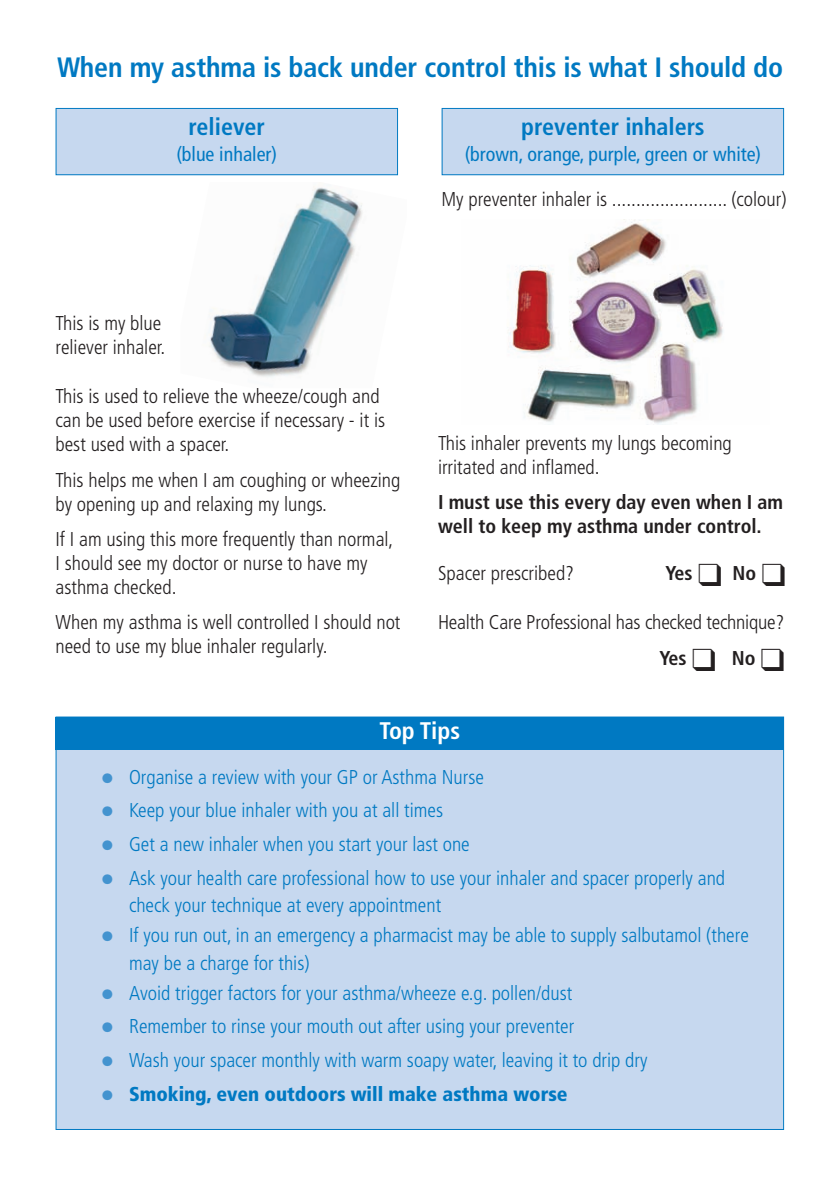
<style>
.page{position:relative;width:840px;height:1192px;background:#fff}
.page>*{position:absolute;margin:0;border:0;box-sizing:border-box;transform-origin:0 0}
.t1{font:700 condensed 28px "Frutiger";letter-spacing:-.005em;color:#0079c2}
.t2{font:700 condensed 24px "Frutiger";color:#0079c2}
.t3{font:700 condensed 24px "Frutiger";color:#fff}
.t4{font:300 condensed 20px/24px "Frutiger";color:#231f20}
.t5{font:300 condensed 20px/27.6px "Frutiger";color:#0079c2}
.t6{font:700 condensed 20px/24px "Frutiger";color:#231f20}
.t7{font:condensed 20px "Frutiger";color:#0079c2}
.t8{font:900 condensed 20px "Frutiger";color:#0079c2}
.s1{font-weight:700}
.s2{font-size:28px;color:#4393cf}
.s3{font-weight:300;font-size:28px;color:#4393cf}
</style>
<div class="page">
<img style="left:209px;top:186px;width:154px;height:191px">
<img style="left:509px;top:219px;width:215px;height:205px">
<div style="left:57px;top:109px;width:340px;height:65px;background:#c6d8ef"></div>
<div style="left:56px;top:108px;width:342px;height:67px;border:1px solid #0079c2"></div>
<div style="left:442px;top:109px;width:340px;height:65px;background:#c6d8ef"></div>
<div style="left:441px;top:108px;width:342px;height:67px;border:1px solid #0079c2"></div>
<div style="left:57px;top:717px;width:725px;height:412px;background:#c6d8ef"></div>
<div style="left:56px;top:717px;width:727px;height:32px;background:#0079c2"></div>
<h1 class="t1" style="left:57px;top:56px;width:727px">When my asthma is back under control this is what I should do</h1>
<p class="t2" style="left:188px;top:117px;width:78px">reliever</p>
<p class="t7" style="left:176px;top:146px;width:102px">(blue inhaler)</p>
<p class="t2" style="left:521px;top:117px;width:185px">preventer inhalers</p>
<p class="t7" style="left:464px;top:146px;width:298px">(brown, orange, purple, green or white)</p>
<p class="t4" style="left:441px;top:189px;width:346px">My preventer inhaler is ........................ (colour)</p>
<p class="t4" style="left:55px;top:313px;width:111px">This is my blue reliever inhaler.</p>
<p class="t4" style="left:55px;top:386px;width:331px">This is used to relieve the wheeze/cough and can be used before exercise if necessary - it is best used with a spacer.</p>
<p class="t4" style="left:55px;top:469px;width:346px">This helps me when I am coughing or wheezing by opening up and relaxing my lungs.</p>
<p class="t4" style="left:55px;top:528px;width:339px">If I am using this more frequently than normal,<br>I should see my doctor or nurse to have my asthma checked.</p>
<p class="t4" style="left:56px;top:612px;width:346px">When my asthma is well controlled I should not need to use my blue inhaler regularly.</p>
<p class="t4" style="left:438px;top:432px;width:295px">This inhaler prevents my lungs becoming irritated and inflamed.</p>
<p class="t6" style="left:438px;top:491px;width:346px">I must use this every day even when I am well to keep my asthma under control.</p>
<p class="t4" style="left:438px;top:562px;width:138px">Spacer prescribed?</p>
<p class="t6" style="left:665px;top:562px;width:122px">Yes ❑ No ❑</p>
<p class="t4" style="left:438px;top:606px;width:348px;line-height:35.2px;text-align:right">Health Care Professional has checked technique?<br><span class="s1">Yes</span> ❑ <span class="s1">No</span> ❑</p>
<p class="t3" style="left:379px;top:721px;width:82px">Top Tips</p>
<p class="t5" style="left:101px;top:764px;width:385px"><span class="s2">•</span> Organise a review with your GP or Asthma Nurse</p>
<p class="t5" style="left:101px;top:798px;width:344px"><span class="s2">•</span> Keep your blue inhaler with you at all times</p>
<p class="t5" style="left:101px;top:832px;width:370px"><span class="s2">•</span> Get a new inhaler when you start your last one</p>
<p class="t5" style="left:129px;top:865px;width:597px;text-indent:-28px"><span class="s2">•</span> Ask your health care professional how to use your inhaler and spacer properly and check your technique at every appointment</p>
<p class="t5" style="left:129px;top:923px;width:621px;text-indent:-28px"><span class="s2">•</span> If you run out, in an emergency a pharmacist may be able to supply salbutamol (there may be a charge for this)</p>
<p class="t5" style="left:101px;top:980px;width:473px"><span class="s2">•</span> Avoid trigger factors for your asthma/wheeze e.g. pollen/dust</p>
<p class="t5" style="left:101px;top:1014px;width:475px"><span class="s2">•</span> Remember to rinse your mouth out after using your preventer</p>
<p class="t5" style="left:101px;top:1048px;width:548px"><span class="s2">•</span> Wash your spacer monthly with warm soapy water, leaving it to drip dry</p>
<p class="t8" style="left:101px;top:1085px;width:468px"><span class="s3">•</span> Smoking, even outdoors will make asthma worse</p>
</div>
